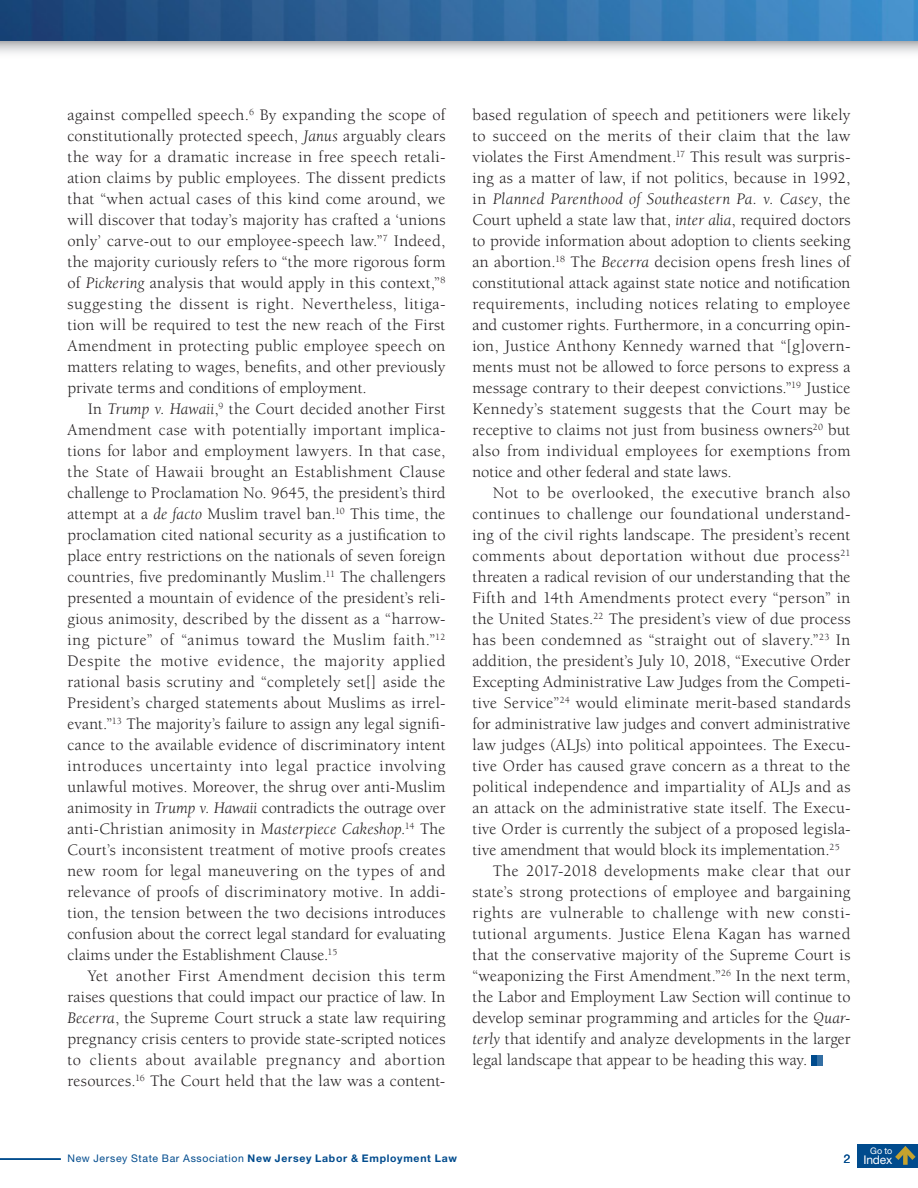
<style>
.page{position:relative;width:918px;height:1188px;background:#fff}
.page>*{position:absolute;margin:0;border:0;box-sizing:border-box;transform-origin:0 0}
.body{font:16.5px/21px "Berkeley";letter-spacing:.005em;color:#231f20;text-align:justify}
.t1{font:12px "Helvetica Neue LT Std";letter-spacing:-.01em;color:#fff}
.t2{font:12px "Helvetica Neue LT Std";color:#004b8d}
.t3{font:10.5px "Helvetica Neue LT Std";letter-spacing:.06em;color:#004b8d}
.t4{font:9px "Helvetica Neue LT Std";color:#fff}
.s1{font-style:italic}
.s2{font-weight:700}
</style>
<div class="page">
<div style="left:812px;top:1055px;width:5px;height:10px;background:#004b8d"></div>
<div style="left:817px;top:1055px;width:6px;height:10px;background:#336fa4"></div>
<svg style="left:0;top:40px;width:918px;height:13px"></svg>
<img style="left:0;top:0;width:918px;height:40px">
<hr style="left:0;top:1158px;width:61px;height:2px;background:#004b8d">
<div style="left:857px;top:1144px;width:61px;height:24px;background:#004b8d"></div>
<svg style="left:895px;top:1146px;width:21px;height:19px"></svg>
<p class="body" style="left:68px;top:105px;width:380px">against compelled speech.<sup>6</sup> By expanding the scope of constitutionally protected speech, <span class="s1">Janus</span> arguably clears the way for a dramatic increase in free speech retali&shy;ation claims by public employees. The dissent predicts that “when actual cases of this kind come around, we will discover that today’s majority has crafted a ‘unions only’ carve-out to our employee-speech law.”<sup>7</sup> Indeed, the majority curiously refers to “the more rigorous form of <span class="s1">Pickering</span> analysis that would apply in this context,”<sup>8 </sup>suggesting the dissent is right. Nevertheless, litiga&shy;tion will be required to test the new reach of the First Amendment in protecting public employee speech on matters relating to wages, benefits, and other previously private terms and conditions of employment.</p>
<p class="body" style="left:68px;top:399px;width:380px;text-indent:20px">In <span class="s1">Trump v. Hawaii</span>,<sup>9</sup> the Court decided another First Amendment case with potentially important implica&shy;tions for labor and employment lawyers. In that case, the State of Hawaii brought an Establishment Clause challenge to Proclamation No. 9645, the president’s third attempt at a <span class="s1">de facto</span> Muslim travel ban.<sup>10</sup> This time, the proclamation cited national security as a justification to place entry restrictions on the nationals of seven foreign countries, five predominantly Muslim.<sup>11</sup> The challengers presented a mountain of evidence of the president’s reli&shy;gious animosity, described by the dissent as a “harrow&shy;ing picture” of “animus toward the Muslim faith.”<sup>12<br></sup>Despite the motive evidence, the majority applied rational basis scrutiny and “completely set[] aside the President’s charged statements about Muslims as irrel&shy;evant.”<sup>13</sup> The majority’s failure to assign any legal signifi&shy;cance to the available evidence of discriminatory intent introduces uncertainty into legal practice involving unlawful motives. Moreover, the shrug over anti-Muslim animosity in <span class="s1">Trump v. Hawaii</span> contradicts the outrage over anti-Christian animosity in <span class="s1">Masterpiece Cakeshop</span>.<sup>14</sup> The Court’s inconsistent treatment of motive proofs creates new room for legal maneuvering on the types of and relevance of proofs of discriminatory motive. In addi&shy;tion, the tension between the two decisions introduces confusion about the correct legal standard for evaluating claims under the Establishment Clause.<sup>15</sup></p>
<p class="body" style="left:68px;top:966px;width:380px;text-indent:20px">Yet another First Amendment decision this term raises questions that could impact our practice of law. In <span class="s1">Becerra</span>, the Supreme Court struck a state law requiring pregnancy crisis centers to provide state-scripted notices to clients about available pregnancy and abortion resources.<sup>16</sup> The Court held that the law was a content-</p>
<p class="body" style="left:472px;top:105px;width:380px">based regulation of speech and petitioners were likely to succeed on the merits of their claim that the law violates the First Amendment.<sup>17</sup> This result was surpris&shy;ing as a matter of law, if not politics, because in 1992, in <span class="s1">Planned Parenthood of Southeastern Pa. v. Casey</span>, the Court upheld a state law that, <span class="s1">inter alia</span>, required doctors to provide information about adoption to clients seeking an abortion.<sup>18</sup> The <span class="s1">Becerra</span> decision opens fresh lines of constitutional attack against state notice and notification requirements, including notices relating to employee and customer rights. Furthermore, in a concurring opin&shy;ion, Justice Anthony Kennedy warned that “[g]overn&shy;ments must not be allowed to force persons to express a message contrary to their deepest convictions.”<sup>19</sup> Justice Kennedy’s statement suggests that the Court may be receptive to claims not just from business owners<sup>20</sup> but also from individual employees for exemptions from notice and other federal and state laws.</p>
<p class="body" style="left:472px;top:483px;width:380px;text-indent:20px">Not to be overlooked, the executive branch also continues to challenge our foundational understand&shy;ing of the civil rights landscape. The president’s recent comments about deportation without due process<sup>21 </sup>threaten a radical revision of our understanding that the Fifth and 14th Amendments protect every “person” in the United States.<sup>22</sup> The president’s view of due process has been condemned as “straight out of slavery.”<sup>23</sup> In addition, the president’s July 10, 2018, “Executive Order Excepting Administrative Law Judges from the Competi&shy;tive Service”<sup>24</sup> would eliminate merit-based standards for administrative law judges and convert administrative law judges (ALJs) into political appointees. The Execu&shy;tive Order has caused grave concern as a threat to the political independence and impartiality of ALJs and as an attack on the administrative state itself. The Execu&shy;tive Order is currently the subject of a proposed legisla&shy;tive amendment that would block its implementation.<sup>25</sup></p>
<p class="body" style="left:473px;top:861px;width:380px;text-indent:20px">The 2017-2018 developments make clear that our state’s strong protections of employee and bargaining rights are vulnerable to challenge with new consti&shy;tutional arguments. Justice Elena Kagan has warned that the conservative majority of the Supreme Court is “weaponizing the First Amendment.”<sup>26</sup> In the next term, the Labor and Employment Law Section will continue to develop seminar programming and articles for the <span class="s1">Quar&shy;terly</span> that identify and analyze developments in the larger legal landscape that appear to be heading this way.</p>
<p class="t3" style="left:68px;top:1152px;width:391px">New Jersey State Bar Association <span class="s2">New Jersey Labor &amp; Employment Law</span></p>
<p class="t2" style="left:844px;top:1151px;width:8px">2</p>
<p class="t4" style="left:870px;top:1145px;width:24px">Go to</p>
<p class="t1" style="left:863px;top:1153px;width:31px">Index</p>
</div>
